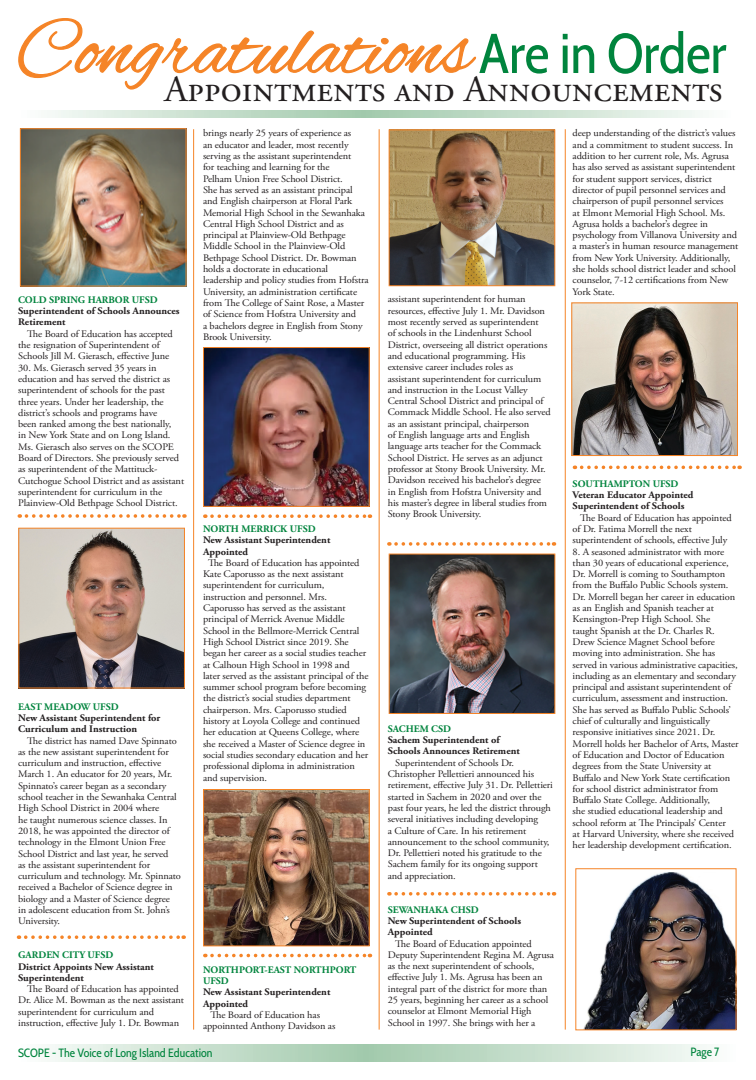
<style>
.page{position:relative;width:756px;height:1080px;background:#fff}
.page>*{position:absolute;margin:0;border:0;box-sizing:border-box;transform-origin:0 0}
.t1{font:56px "Cabin Condensed";letter-spacing:-.005em;color:#00843d}
.t2{font:37.2px "Adobe Garamond Pro";color:#231f20}
.t3{font:12px "Cabin Condensed";color:#00843d}
.t4{font:10px/11.3px "Adobe Garamond Pro";letter-spacing:-.01em;color:#231f20;scale:1.04 1}
.t5{font:700 10px/11.3px "Adobe Garamond Pro";color:#231f20;scale:1.04 1}
.t6{font:700 10px/11.3px "Adobe Garamond Pro";color:#00843d}
</style>
<div class="page">
<svg style="left:52px;top:1044px;width:653px;height:18px;background:#c8e0ce"></svg>
<svg style="left:18px;top:18px;width:459px;height:72px"></svg>
<svg style="left:52px;top:110px;width:648px;height:7px;background:#c8e0ce"></svg>
<img style="left:22px;top:130px;width:163px;height:155px">
<div style="left:20px;top:128px;width:167px;height:159px;border:1px solid #f58427"></div>
<img style="left:20px;top:530px;width:163px;height:157px">
<div style="left:18px;top:528px;width:167px;height:161px;border:1px solid #f58427"></div>
<img style="left:205px;top:349px;width:163px;height:156px">
<div style="left:203px;top:347px;width:167px;height:160px;border:1px solid #f58427"></div>
<img style="left:205px;top:791px;width:163px;height:153px">
<div style="left:203px;top:789px;width:167px;height:157px;border:1px solid #f58427"></div>
<img style="left:391px;top:131px;width:162px;height:153px">
<div style="left:389px;top:129px;width:166px;height:157px;border:1px solid #f58427"></div>
<img style="left:573px;top:304px;width:163px;height:150px">
<div style="left:571px;top:302px;width:167px;height:154px;border:1px solid #f58427"></div>
<img style="left:391px;top:556px;width:162px;height:156px">
<div style="left:389px;top:554px;width:166px;height:160px;border:1px solid #f58427"></div>
<img style="left:584px;top:873px;width:151px;height:155px">
<svg style="left:26px;top:514px;width:159px;height:4px"></svg>
<svg style="left:26px;top:935px;width:158px;height:4px"></svg>
<svg style="left:212px;top:514px;width:158px;height:4px"></svg>
<svg style="left:212px;top:954px;width:158px;height:3px"></svg>
<svg style="left:396px;top:542px;width:159px;height:4px"></svg>
<svg style="left:582px;top:466px;width:158px;height:3px"></svg>
<svg style="left:396px;top:892px;width:159px;height:4px"></svg>
<hr style="left:193px;top:129px;width:1px;height:901px;background:#f58427">
<hr style="left:379px;top:129px;width:1px;height:901px;background:#f58427">
<hr style="left:565px;top:129px;width:1px;height:901px;background:#f58427">
<h1 class="t1" style="left:479px;top:10px;width:249px">Are in Order</h1>
<h2 class="t2" style="left:164px;top:67px;width:560px">Appointments and Announcements</h2>
<p class="t6" style="left:18px;top:294px;width:141px">COLD SPRING HARBOR UFSD</p>
<p class="t5" style="left:18px;top:305px;width:157px">Superintendent of Schools Announces<br>Retirement</p>
<p class="t4" style="left:18px;top:328px;width:150px;text-indent:9px">The Board of Education has accepted the resignation of Superintendent of<br>Schools Jill M. Gierasch, effective June</p>
<p class="t4" style="left:18px;top:362px;width:161px">30. Ms. Gierasch served 35 years in education and has served the district as superintendent of schools for the past three years. Under her leadership, the district’s schools and programs have<br>been ranked among the best nationally,<br>in New York State and on Long Island.<br>Ms. Gierasch also serves on the SCOPE Board of Directors. She previously served as superintendent of the Mattituck-Cutchogue School District and as assistant superintendent for curriculum in the Plainview-Old Bethpage School District.</p>
<p class="t6" style="left:18px;top:701px;width:102px">EAST MEADOW UFSD</p>
<p class="t5" style="left:18px;top:712px;width:138px">New Assistant Superintendent for<br>Curriculum and Instruction</p>
<p class="t4" style="left:18px;top:735px;width:158px;text-indent:9px">The district has named Dave Spinnato as the new assistant superintendent for curriculum and instruction, effective March 1. An educator for 20 years, Mr.<br>Spinnato’s career began as a secondary school teacher in the Sewanhaka Central High School District in 2004 where<br>he taught numerous science classes. In 2018, he was appointed the director of technology in the Elmont Union Free School District and last year, he served<br>as the assistant superintendent for curriculum and technology. Mr. Spinnato received a Bachelor of Science degree in biology and a Master of Science degree<br>in adolescent education from St. John’s University.</p>
<p class="t6" style="left:18px;top:950px;width:97px">GARDEN CITY UFSD</p>
<p class="t5" style="left:18px;top:961px;width:132px">District Appoints New Assistant<br>Superintendent</p>
<p class="t4" style="left:18px;top:984px;width:161px;text-indent:9px">The Board of Education has appointed Dr. Alice M. Bowman as the next assistant superintendent for curriculum and instruction, effective July 1. Dr. Bowman</p>
<p class="t4" style="left:203px;top:128px;width:161px">brings nearly 25 years of experience as<br>an educator and leader, most recently serving as the assistant superintendent<br>for teaching and learning for the<br>Pelham Union Free School District.<br>She has served as an assistant principal and English chairperson at Floral Park Memorial High School in the Sewanhaka Central High School District and as principal at Plainview-Old Bethpage Middle School in the Plainview-Old Bethpage School District. Dr. Bowman holds a doctorate in educational leadership and policy studies from Hofstra University, an administration certificate from The College of Saint Rose, a Master of Science from Hofstra University and<br>a bachelors degree in English from Stony Brook University.</p>
<p class="t6" style="left:203px;top:523px;width:114px">NORTH MERRICK UFSD</p>
<p class="t5" style="left:203px;top:535px;width:124px">New Assistant Superintendent<br>Appointed</p>
<p class="t4" style="left:203px;top:557px;width:161px;text-indent:5px">The Board of Education has appointed Kate Caporusso as the next assistant superintendent for curriculum, instruction and personnel. Mrs.<br>Caporusso has served as the assistant principal of Merrick Avenue Middle School in the Bellmore-Merrick Central High School District since 2019. She began her career as a social studies teacher at Calhoun High School in 1998 and later served as the assistant principal of the summer school program before becoming the district’s social studies department chairperson. Mrs. Caporusso studied history at Loyola College and continued her education at Queens College, where she received a Master of Science degree in social studies secondary education and her professional diploma in administration and supervision.</p>
<p class="t6" style="left:203px;top:964px;width:155px">NORTHPORT-EAST NORTHPORT<br>UFSD</p>
<p class="t5" style="left:203px;top:987px;width:124px">New Assistant Superintendent<br>Appointed</p>
<p class="t4" style="left:203px;top:1009px;width:129px;text-indent:7px">The Board of Education has appoinnted Anthony Davidson as</p>
<p class="t4" style="left:388px;top:294px;width:158px">assistant superintendent for human resources, effective July 1. Mr. Davidson most recently served as superintendent<br>of schools in the Lindenhurst School District, overseeing all district operations and educational programming. His extensive career includes roles as<br>assistant superintendent for curriculum and instruction in the Locust Valley Central School District and principal of Commack Middle School. He also served as an assistant principal, chairperson<br>of English language arts and English language arts teacher for the Commack School District. He serves as an adjunct professor at Stony Brook University. Mr.<br>Davidson received his bachelor’s degree in English from Hofstra University and his master’s degree in liberal studies from Stony Brook University.</p>
<p class="t6" style="left:388px;top:723px;width:65px">SACHEM CSD</p>
<p class="t5" style="left:388px;top:735px;width:128px">Sachem Superintendent of<br>Schools Announces Retirement</p>
<p class="t4" style="left:388px;top:757px;width:160px;text-indent:7px">Superintendent of Schools Dr.<br>Christopher Pellettieri announced his retirement, effective July 31. Dr. Pellettieri started in Sachem in 2020 and over the past four years, he led the district through several initiatives including developing<br>a Culture of Care. In his retirement announcement to the school community, Dr. Pellettieri noted his gratitude to the Sachem family for its ongoing support and appreciation.</p>
<p class="t6" style="left:388px;top:904px;width:93px">SEWANHAKA CHSD</p>
<p class="t5" style="left:388px;top:915px;width:130px">New Superintendent of Schools<br>Appointed</p>
<p class="t4" style="left:388px;top:938px;width:161px;text-indent:7px">The Board of Education appointed Deputy Superintendent Regina M. Agrusa as the next superintendent of schools, effective July 1. Ms. Agrusa has been an integral part of the district for more than 25 years, beginning her career as a school counselor at Elmont Memorial High School in 1997. She brings with her a</p>
<p class="t4" style="left:573px;top:128px;width:161px">deep understanding of the district’s values and a commitment to student success. In addition to her current role, Ms. Agrusa has also served as assistant superintendent for student support services, district director of pupil personnel services and chairperson of pupil personnel services<br>at Elmont Memorial High School. Ms.<br>Agrusa holds a bachelor’s degree in psychology from Villanova University and a master’s in human resource management from New York University. Additionally, she holds school district leader and school counselor, 7-12 certifications from New York State.</p>
<p class="t6" style="left:573px;top:478px;width:107px">SOUTHAMPTON UFSD</p>
<p class="t5" style="left:573px;top:489px;width:118px">Veteran Educator Appointed<br>Superintendent of Schools</p>
<p class="t4" style="left:573px;top:512px;width:154px;text-indent:7px">The Board of Education has appointed of Dr. Fatima Morrell the next superintendent of schools, effective July</p>
<p class="t4" style="left:573px;top:546px;width:161px">8. A seasoned administrator with more than 30 years of educational experience, Dr. Morrell is coming to Southampton from the Buffalo Public Schools system.<br>Dr. Morrell began her career in education as an English and Spanish teacher at Kensington-Prep High School. She<br>taught Spanish at the Dr. Charles R.<br>Drew Science Magnet School before moving into administration. She has served in various administrative capacities, including as an elementary and secondary principal and assistant superintendent of curriculum, assessment and instruction.<br>She has served as Buffalo Public Schools’ chief of culturally and linguistically responsive initiatives since 2021. Dr.<br>Morrell holds her Bachelor of Arts, Master of Education and Doctor of Education degrees from the State University at Buffalo and New York State certification for school district administrator from Buffalo State College. Additionally,<br>she studied educational leadership and school reform at The Principals’ Center<br>at Harvard University, where she received her leadership development certification.</p>
<p class="t3" style="left:18px;top:1043px;width:196px">SCOPE - The Voice of Long Island Education</p>
<p class="t3" style="left:690px;top:1042px;width:30px">Page 7</p>
</div>
